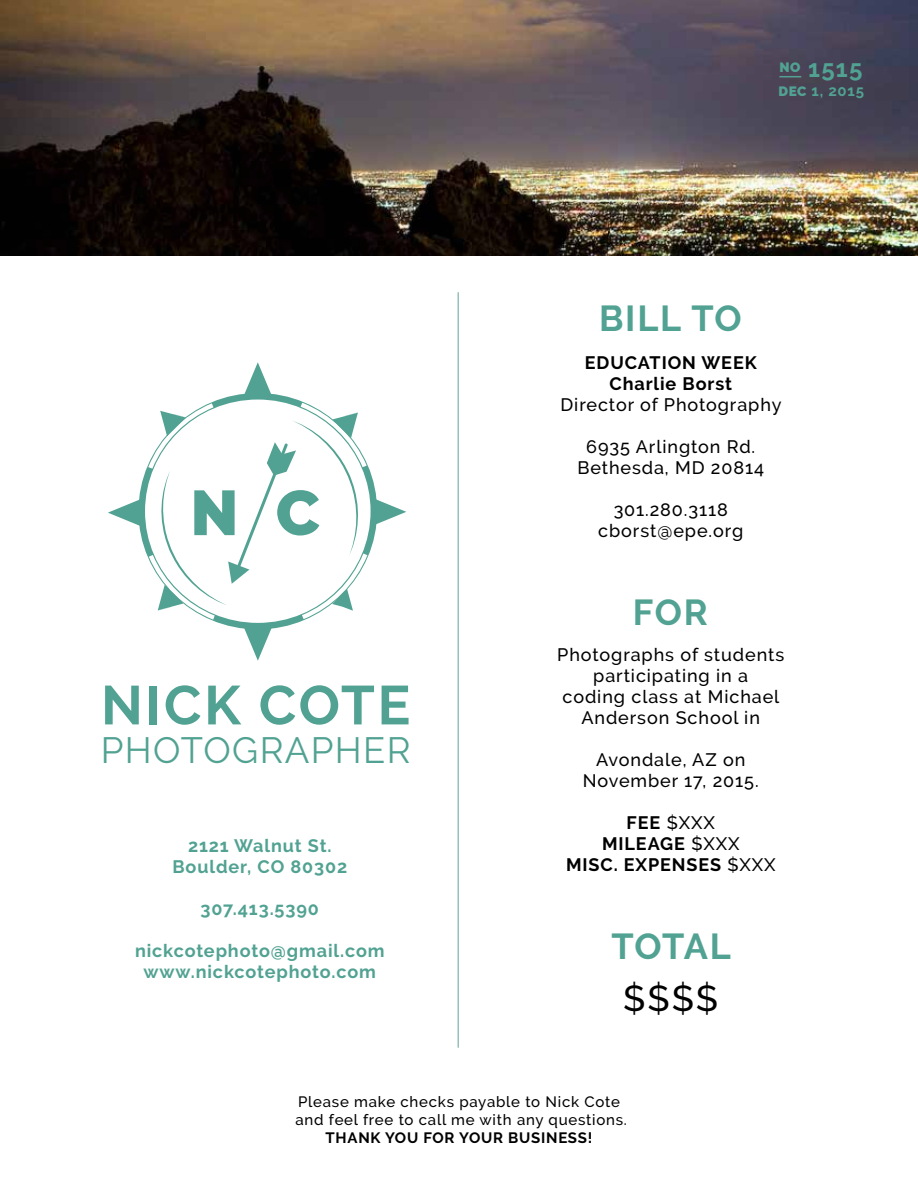
<style>
.page{position:relative;width:918px;height:1188px;background:#fff}
.page>*{position:absolute;margin:0;border:0;box-sizing:border-box;transform-origin:0 0}
.t1{font:700 54.75px "Raleway";letter-spacing:.05em;color:#51a292}
.t2{font:36.45px "Raleway";letter-spacing:.04em;color:#51a292}
.t3{font:700 36px "Raleway";letter-spacing:.04em;color:#51a292}
.t4{font:500 36px "Raleway";color:#000}
.t5{font:700 24.15px "Raleway";color:#51a292}
.t6{font:500 18px/21px "Raleway";letter-spacing:.05em;color:#000;text-align:center}
.t7{font:700 18px/21px "Raleway";letter-spacing:.05em;color:#51a292;text-align:center}
.t8{font:700 18px/21px "Raleway";letter-spacing:.05em;color:#000;text-align:center}
.t9{font:500 15px/18px "Raleway";letter-spacing:.05em;color:#000}
.t10{font:700 15px "Raleway";letter-spacing:.05em;color:#000}
.t11{font:700 15px "Raleway";color:#51a292}
.s1{font-weight:900;font-size:13.5px}
.s2{font-weight:500}
</style>
<div class="page">
<img style="left:0;top:0;width:918px;height:256px">
<svg style="left:377px;top:499px;width:29px;height:25px"></svg>
<svg style="left:245px;top:362px;width:26px;height:31px"></svg>
<svg style="left:108px;top:500px;width:30px;height:25px"></svg>
<svg style="left:244px;top:629px;width:27px;height:32px"></svg>
<svg style="left:138px;top:393px;width:239px;height:236px"></svg>
<svg style="left:158px;top:411px;width:200px;height:200px"></svg>
<svg style="left:779px;top:76px;width:22px;height:1px"></svg>
<hr style="left:458px;top:292px;width:1px;height:756px;background:#96c1b8">
<h3 class="t5" style="left:779px;top:54px;width:85px"><sup>NO</sup> 1515</h3>
<p class="t11" style="left:778px;top:82px;width:87px"><span class="s1">DEC</span> 1, 2015</p>
<h1 class="t1" style="left:101px;top:674px;width:311px">NICK COTE</h1>
<h2 class="t2" style="left:101px;top:729px;width:312px">PHOTOGRAPHER</h2>
<p class="t7" style="left:172px;top:835px;width:176px">2121 Walnut St.<br>Boulder, CO 80302</p>
<p class="t7" style="left:201px;top:898px;width:120px">307.413.5390</p>
<p class="t7" style="left:135px;top:940px;width:251px">nickcotephoto@gmail.com www.nickcotephoto.com</p>
<h3 class="t3" style="left:599px;top:298px;width:144px">BILL TO</h3>
<p class="t8" style="left:585px;top:352px;width:173px">EDUCATION WEEK<br>Charlie Borst</p>
<p class="t6" style="left:561px;top:394px;width:223px">Director of Photography</p>
<p class="t6" style="left:577px;top:436px;width:188px">6935 Arlington Rd.<br>Bethesda, MD 20814</p>
<p class="t6" style="left:598px;top:499px;width:147px">301.280.3118 cborst@epe.org</p>
<h3 class="t3" style="left:633px;top:592px;width:76px">FOR</h3>
<p class="t6" style="left:557px;top:644px;width:228px">Photographs of students participating in a<br>coding class at Michael<br>Anderson School in</p>
<p class="t6" style="left:583px;top:749px;width:177px">Avondale, AZ on<br>November 17, 2015.</p>
<p class="t8" style="left:566px;top:812px;width:211px">FEE <span class="s2">$XXX<br></span>MILEAGE <span class="s2">$XXX<br></span>MISC. EXPENSES <span class="s2">$XXX</span></p>
<h3 class="t3" style="left:612px;top:926px;width:121px">TOTAL</h3>
<h3 class="t4" style="left:623px;top:978px;width:96px">$$$$</h3>
<p class="t9" style="left:296px;top:1093px;width:333px">Please make checks payable to Nick Cote and feel free to call me with any questions.</p>
<p class="t10" style="left:326px;top:1129px;width:268px">THANK YOU FOR YOUR BUSINESS!</p>
</div>
